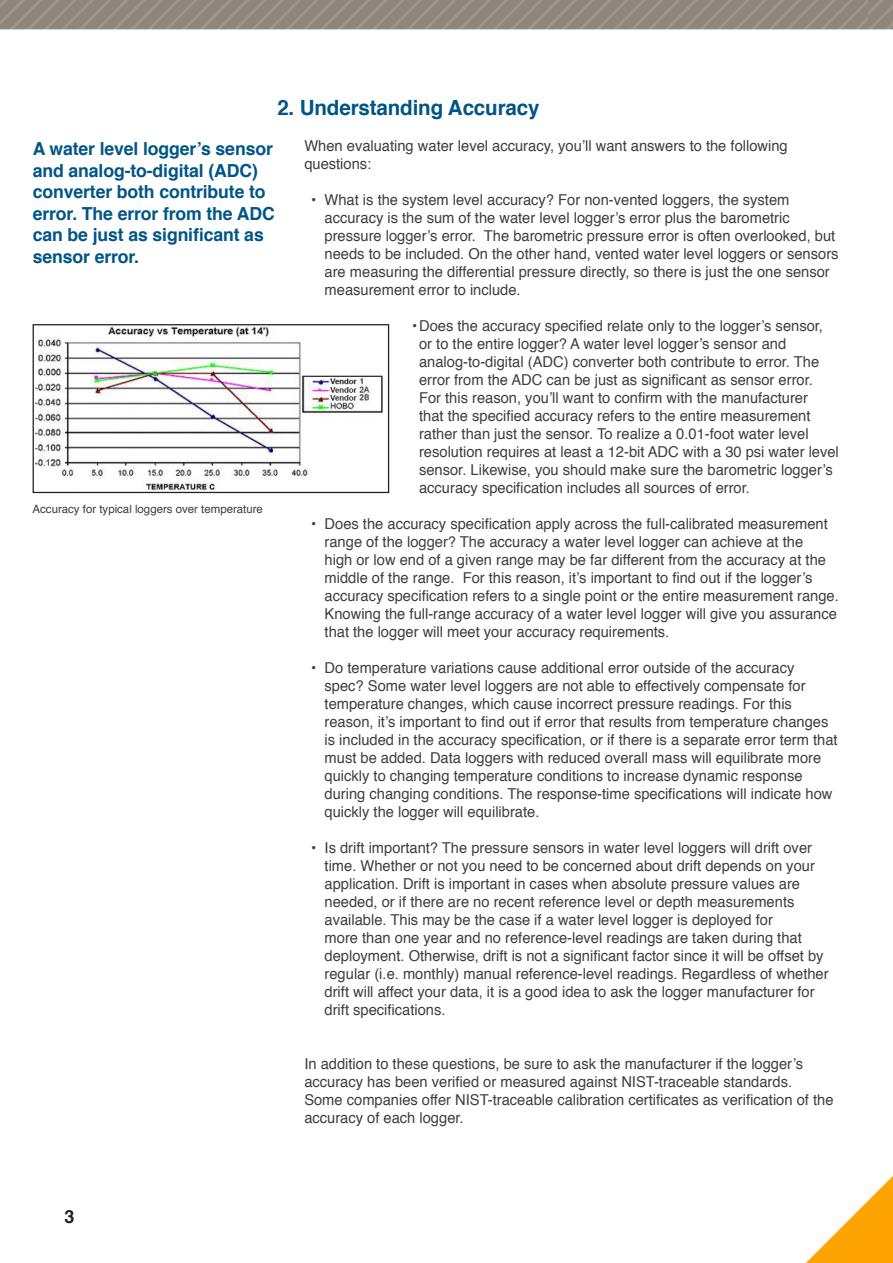
<style>
.page{position:relative;width:893px;height:1263px;background:#fff}
.page>*{position:absolute;margin:0;border:0;box-sizing:border-box;transform-origin:0 0}
.t1{font:700 21px "Helvetica";letter-spacing:-.005em;color:#005587}
.t2{font:700 18px/21.6px "Helvetica";letter-spacing:-.005em;color:#005587}
.t3{font:700 18px "Helvetica";color:#231f20}
.t4{font:15px/18px "Helvetica";color:#3e3e3f}
.t5{font:11.4px "Helvetica";color:#3e3e3f}
</style>
<div class="page">
<img style="left:0;top:0;width:868px;height:30px">
<img style="left:868px;top:0;width:25px;height:30px">
<svg style="left:806px;top:1176px;width:87px;height:87px"></svg>
<img style="left:35px;top:326px;width:348px;height:165px">
<div style="left:33px;top:324px;width:356px;height:169px;border:1px solid #231f20"></div>
<p class="t1" style="left:277px;top:91px;width:264px">2. Understanding Accuracy</p>
<p class="t4" style="left:304px;top:137px;width:485px">When evaluating water level accuracy, you’ll want answers to the following questions:</p>
<p class="t4" style="left:325px;top:191px;width:515px;text-indent:-14px">• What is the system level accuracy? For non-vented loggers, the system accuracy is the sum of the water level logger’s error plus the barometric pressure logger’s error. The barometric pressure error is often overlooked, but needs to be included. On the other hand, vented water level loggers or sensors are measuring the differential pressure directly, so there is just the one sensor measurement error to include.</p>
<p class="t4" style="left:419px;top:317px;width:421px;text-indent:-7px">•Does the accuracy specified relate only to the logger’s sensor, or to the entire logger? A water level logger’s sensor and analog-to-digital (ADC) converter both contribute to error. The error from the ADC can be just as significant as sensor error.<br>For this reason, you’ll want to confirm with the manufacturer<br>that the specified accuracy refers to the entire measurement rather than just the sensor. To realize a 0.01-foot water level resolution requires at least a 12-bit ADC with a 30 psi water level sensor. Likewise, you should make sure the barometric logger’s accuracy specification includes all sources of error.</p>
<p class="t4" style="left:325px;top:515px;width:516px;text-indent:-14px">• Does the accuracy specification apply across the full-calibrated measurement range of the logger? The accuracy a water level logger can achieve at the<br>high or low end of a given range may be far different from the accuracy at the middle of the range. For this reason, it’s important to find out if the logger’s accuracy specification refers to a single point or the entire measurement range.<br>Knowing the full-range accuracy of a water level logger will give you assurance that the logger will meet your accuracy requirements.</p>
<p class="t4" style="left:325px;top:659px;width:515px;text-indent:-14px">• Do temperature variations cause additional error outside of the accuracy<br>spec? Some water level loggers are not able to effectively compensate for temperature changes, which cause incorrect pressure readings. For this reason, it’s important to find out if error that results from temperature changes is included in the accuracy specification, or if there is a separate error term that must be added. Data loggers with reduced overall mass will equilibrate more quickly to changing temperature conditions to increase dynamic response during changing conditions. The response-time specifications will indicate how quickly the logger will equilibrate.</p>
<p class="t4" style="left:325px;top:839px;width:506px;text-indent:-14px">• Is drift important? The pressure sensors in water level loggers will drift over time. Whether or not you need to be concerned about drift depends on your application. Drift is important in cases when absolute pressure values are needed, or if there are no recent reference level or depth measurements available. This may be the case if a water level logger is deployed for<br>more than one year and no reference-level readings are taken during that deployment. Otherwise, drift is not a significant factor since it will be offset by regular (i.e. monthly) manual reference-level readings. Regardless of whether drift will affect your data, it is a good idea to ask the logger manufacturer for drift specifications.</p>
<p class="t4" style="left:304px;top:1055px;width:531px">In addition to these questions, be sure to ask the manufacturer if the logger’s accuracy has been verified or measured against NIST-traceable standards.<br>Some companies offer NIST-traceable calibration certificates as verification of the accuracy of each logger.</p>
<p class="t2" style="left:33px;top:138px;width:243px">A water level logger’s sensor and analog-to-digital (ADC) converter both contribute to error. The error from the ADC can be just as significant as sensor error.</p>
<p class="t5" style="left:33px;top:500px;width:232px">Accuracy for typical loggers over temperature</p>
<p class="t3" style="left:65px;top:1202px;width:12px">3</p>
</div>
